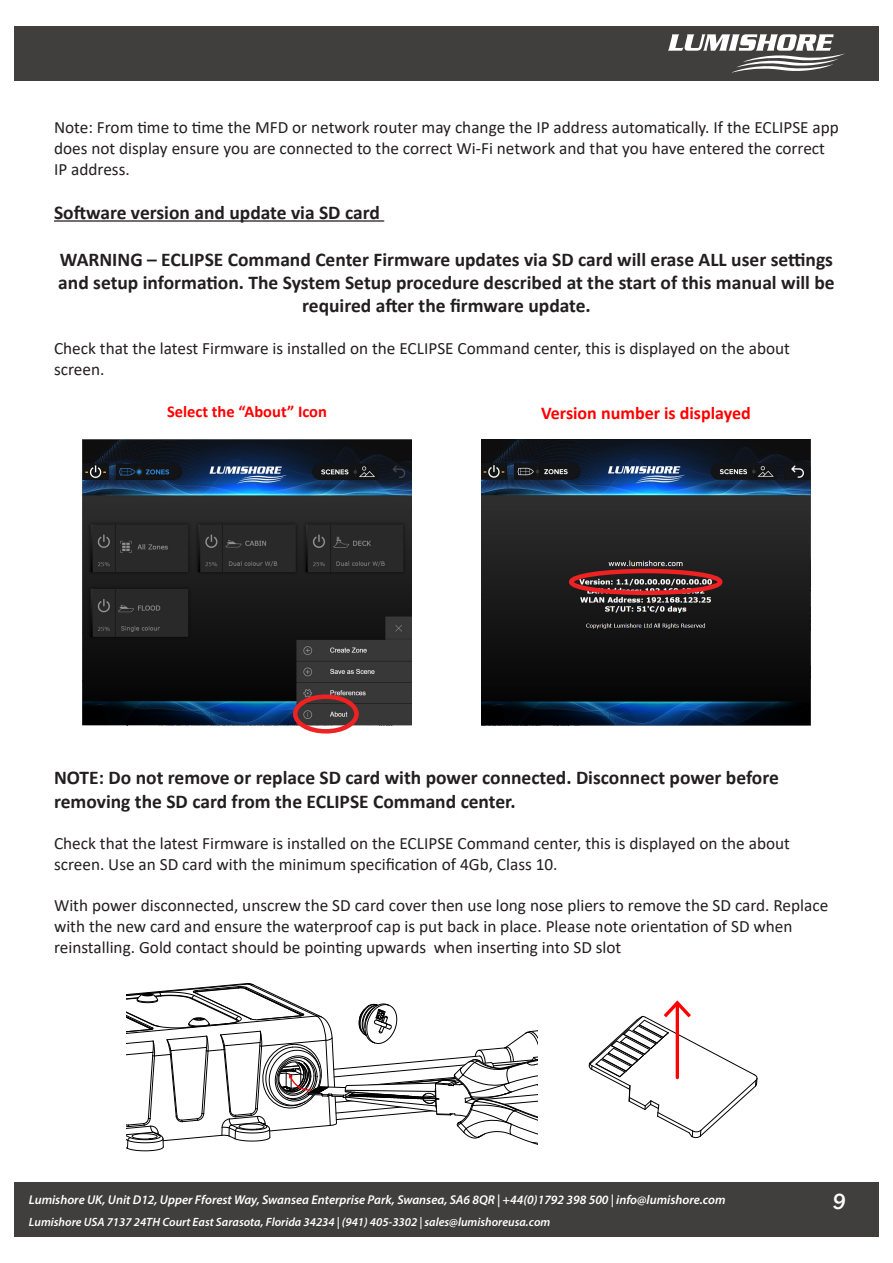
<style>
.page{position:relative;width:893px;height:1263px;background:#fff}
.page>*{position:absolute;margin:0;border:0;box-sizing:border-box;transform-origin:0 0}
.t1{font:italic 500 22.5px "Franklin Gothic";color:#fff}
.t2{font:700 19.5px/23.4px "Calibri";color:#231f20;text-align:center}
.t3{font:700 18px "Calibri";color:#f00}
.t4{font:17.25px/20.7px "Calibri";color:#231f20}
.t5{font:700 16.5px "Calibri";color:#f00}
.t6{font:italic 600 12.75px "Myriad Pro";color:#fff}
.t7{font:italic 600 12px "Myriad Pro";color:#fff}
</style>
<div class="page">
<div style="left:14px;top:1183px;width:864px;height:54px;background:#413e3e"></div>
<div style="left:14px;top:26px;width:864px;height:54px;background:#413e3e"></div>
<svg style="left:668px;top:34px;width:177px;height:39px"></svg>
<hr style="left:54px;top:220px;width:330px;height:2px;background:#231f20">
<img style="left:83px;top:440px;width:329px;height:285px">
<img style="left:481px;top:440px;width:330px;height:285px">
<div style="left:293px;top:694px;width:66px;height:39px;border:4px solid #ee2123;border-radius:50%"></div>
<div style="left:569px;top:569px;width:153px;height:26px;border:4px solid #ee2123;border-radius:50%"></div>
<svg style="left:127px;top:983px;width:411px;height:169px"></svg>
<svg style="left:588px;top:1000px;width:170px;height:138px"></svg>
<p class="t4" style="left:54px;top:117px;width:786px">Note: From time to time the MFD or network router may change the IP address automatically. If the ECLIPSE app does not display ensure you are connected to the correct Wi-Fi network and that you have entered the correct<br>IP address.</p>
<p class="t2" style="left:54px;top:200px;width:327px">Software version and update via SD card</p>
<p class="t2" style="left:58px;top:247px;width:778px">WARNING – ECLIPSE Command Center Firmware updates via SD card will erase ALL user settings and setup information. The System Setup procedure described at the start of this manual will be required after the firmware update.</p>
<p class="t4" style="left:54px;top:337px;width:737px">Check that the latest Firmware is installed on the ECLIPSE Command center, this is displayed on the about screen.</p>
<p class="t5" style="left:167px;top:400px;width:161px">Select the “About” Icon</p>
<p class="t3" style="left:541px;top:400px;width:211px">Version number is displayed</p>
<p class="t2" style="left:54px;top:766px;width:726px">NOTE: Do not remove or replace SD card with power connected. Disconnect power before</p>
<p class="t2" style="left:54px;top:789px;width:463px">removing the SD card from the ECLIPSE Command center.</p>
<p class="t4" style="left:54px;top:833px;width:737px">Check that the latest Firmware is installed on the ECLIPSE Command center, this is displayed on the about screen. Use an SD card with the minimum specification of 4Gb, Class 10.</p>
<p class="t4" style="left:54px;top:895px;width:776px">With power disconnected, unscrew the SD card cover then use long nose pliers to remove the SD card. Replace with the new card and ensure the waterproof cap is put back in place. Please note orientation of SD when</p>
<p class="t4" style="left:54px;top:936px;width:569px">reinstalling. Gold contact should be pointing upwards when inserting into SD slot</p>
<p class="t6" style="left:29px;top:1191px;width:698px">Lumishore UK, Unit D12, Upper Fforest Way, Swansea Enterprise Park, Swansea, SA6 8QR | +44(0)1792 398 500 | info@lumishore.com</p>
<p class="t7" style="left:29px;top:1214px;width:523px">Lumishore USA 7137 24TH Court East Sarasota, Florida 34234 | (941) 405-3302 | sales@lumishoreusa.com</p>
<h1 class="t1" style="left:832px;top:1188px;width:15px">9</h1>
</div>
